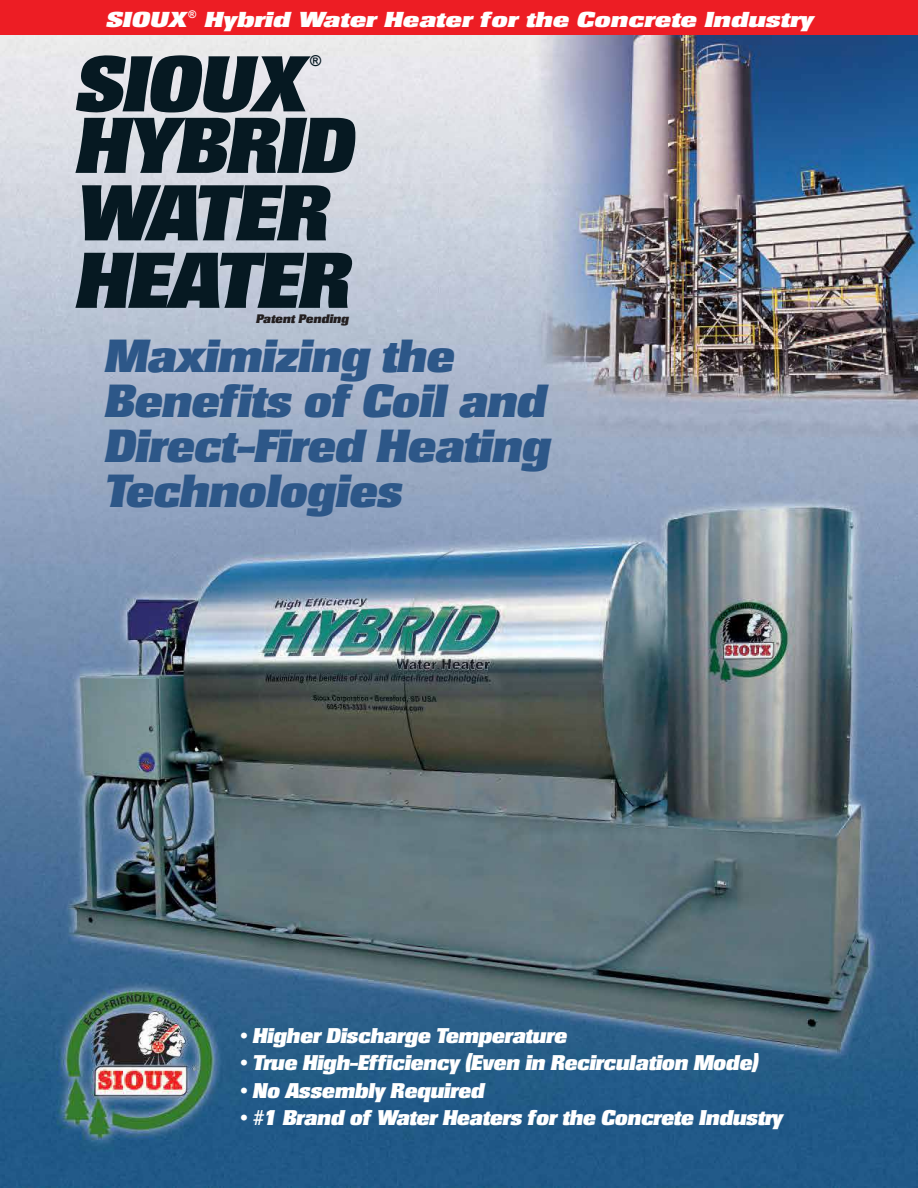
<style>
.page{position:relative;width:918px;height:1188px;background:#fff}
.page>*{position:absolute;margin:0;border:0;box-sizing:border-box;transform-origin:0 0}
.t1{font:76.5px/67.5px "Rillo Ital";letter-spacing:-.015em;color:#061922}
.t2{font:45px/45px "Rillo Ital";letter-spacing:-.015em;color:#2d5788}
.t3{font:21px "Rillo Ital";color:#fff;scale:1.25 1}
.t4{font:20.7px "Rillo Ital";letter-spacing:-.015em;color:#fff}
.t5{font:700 15px "Arial";color:#061922}
.t6{font:12px "Rillo Ital";color:#231f20}
</style>
<div class="page">
<img style="left:0;top:34px;width:918px;height:1154px">
<div style="left:0;top:0;width:918px;height:34px;background:#ed1d24"></div>
<p class="t3" style="left:105px;top:9px;width:567px">SIOUX<sup>®</sup> Hybrid Water Heater for the Concrete Industry</p>
<h1 class="t1" style="left:74px;top:54px;width:240px">SIOUX</h1>
<p class="t5" style="left:310px;top:51px;width:13px">®</p>
<h1 class="t1" style="left:74px;top:115px;width:282px">HYBRID<br>WATER<br>HEATER</h1>
<p class="t6" style="left:256px;top:313px;width:94px">Patent Pending</p>
<h2 class="t2" style="left:104px;top:336px;width:447px">Maximizing the<br>Benefits of Coil and<br>Direct-Fired Heating<br>Technologies</h2>
<p class="t4" style="left:239px;top:1026px;width:328px">• Higher Discharge Temperature</p>
<p class="t4" style="left:239px;top:1053px;width:521px">• True High-Efficiency (Even in Recirculation Mode)</p>
<p class="t4" style="left:239px;top:1080px;width:246px">• No Assembly Required</p>
<p class="t4" style="left:239px;top:1108px;width:544px">• #1 Brand of Water Heaters for the Concrete Industry</p>
</div>
